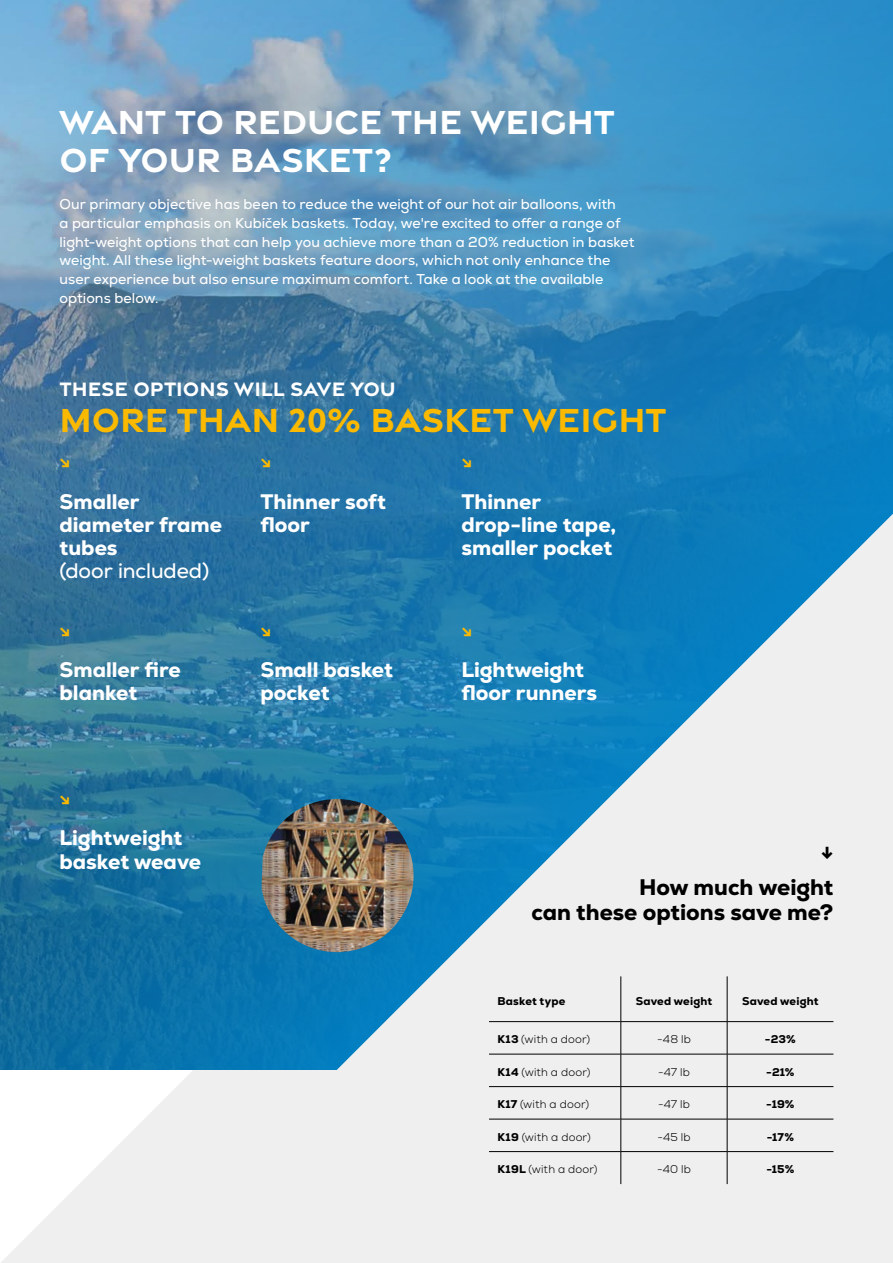
<style>
.page{position:relative;width:893px;height:1263px;background:#fff}
.page>*{position:absolute;margin:0;border:0;box-sizing:border-box;transform-origin:0 0}
.t1{font:700 36px/37.3px "Gravesend Sans";letter-spacing:-.005em;color:#fff}
.t2{font:700 36px "Gravesend Sans";color:#fbba00}
.t3{font:800 22.5px/34px "Nexa";color:#000;text-align:right}
.t4{font:800 21px/23.2px "Nexa";color:#fff}
.t5{font:700 21px "Gravesend Sans";color:#fff}
.t6{font:21px "Nexa";letter-spacing:-.005em;color:#fff}
.t7{font:700 21px "Nexa";color:#fbba00}
.t8{font:14.25px/18.8px "Nexa";letter-spacing:.005em;color:#fff}
.t9{font:300 11.25px "Nexa";letter-spacing:.015em;color:#000}
.t10{font:800 11.25px "Nexa";letter-spacing:.02em;color:#000}
.s1{font-weight:800}
</style>
<div class="page">
<svg style="left:1px;top:1070px;width:892px;height:193px;fill:#efefef"></svg>
<img style="left:0;top:0;width:893px;height:1070px">
<svg style="left:286px;top:514px;width:607px;height:607px;fill:#efefef"></svg>
<img style="left:262px;top:799px;width:152px;height:153px">
<hr style="left:621px;top:976px;width:1px;height:45px;background:#000">
<hr style="left:727px;top:976px;width:1px;height:45px;background:#000">
<hr style="left:489px;top:1021px;width:132px;height:1px;background:#000">
<hr style="left:621px;top:1021px;width:106px;height:1px;background:#000">
<hr style="left:621px;top:1022px;width:1px;height:32px;background:#000">
<hr style="left:727px;top:1021px;width:106px;height:1px;background:#000">
<hr style="left:727px;top:1022px;width:1px;height:32px;background:#000">
<hr style="left:489px;top:1054px;width:132px;height:1px;background:#000">
<hr style="left:621px;top:1054px;width:106px;height:1px;background:#000">
<hr style="left:621px;top:1054px;width:1px;height:32px;background:#000">
<hr style="left:727px;top:1054px;width:106px;height:1px;background:#000">
<hr style="left:727px;top:1054px;width:1px;height:32px;background:#000">
<hr style="left:489px;top:1086px;width:132px;height:1px;background:#000">
<hr style="left:621px;top:1086px;width:106px;height:1px;background:#000">
<hr style="left:621px;top:1087px;width:1px;height:32px;background:#000">
<hr style="left:727px;top:1086px;width:106px;height:1px;background:#000">
<hr style="left:727px;top:1087px;width:1px;height:32px;background:#000">
<hr style="left:621px;top:1119px;width:1px;height:32px;background:#000">
<hr style="left:727px;top:1119px;width:1px;height:32px;background:#000">
<hr style="left:621px;top:1152px;width:1px;height:32px;background:#000">
<hr style="left:727px;top:1152px;width:1px;height:32px;background:#000">
<hr style="left:489px;top:1119px;width:132px;height:1px;background:#000">
<hr style="left:621px;top:1119px;width:106px;height:1px;background:#000">
<hr style="left:727px;top:1119px;width:106px;height:1px;background:#000">
<hr style="left:489px;top:1151px;width:132px;height:1px;background:#000">
<hr style="left:621px;top:1151px;width:106px;height:1px;background:#000">
<hr style="left:727px;top:1151px;width:106px;height:1px;background:#000">
<h1 class="t1" style="left:60px;top:102px;width:557px">WANT TO REDUCE THE WEIGHT<br>OF YOUR BASKET?</h1>
<p class="t8" style="left:60px;top:195px;width:576px">Our primary objective has been to reduce the weight of our hot air balloons, with<br>a particular emphasis on Kubíček baskets. Today, we're excited to offer a range of light-weight options that can help you achieve more than a 20% reduction in basket weight. All these light-weight baskets feature doors, which not only enhance the user experience but also ensure maximum comfort. Take a look at the available options below.</p>
<h3 class="t5" style="left:60px;top:375px;width:338px">THESE OPTIONS WILL SAVE YOU</h3>
<h1 class="t2" style="left:60px;top:397px;width:608px">MORE THAN 20% BASKET WEIGHT</h1>
<h3 class="t7" style="left:60px;top:451px;width:12px">↘</h3>
<h3 class="t4" style="left:60px;top:489px;width:164px">Smaller diameter frame tubes</h3>
<h3 class="t6" style="left:60px;top:558px;width:151px">(door included)</h3>
<h3 class="t7" style="left:260px;top:451px;width:12px">↘</h3>
<h3 class="t4" style="left:260px;top:489px;width:127px">Thinner soft floor</h3>
<h3 class="t7" style="left:461px;top:451px;width:12px">↘</h3>
<h3 class="t4" style="left:461px;top:489px;width:156px">Thinner drop-line tape, smaller pocket</h3>
<h3 class="t7" style="left:60px;top:619px;width:12px">↘</h3>
<h3 class="t4" style="left:60px;top:658px;width:123px">Smaller fire blanket</h3>
<h3 class="t7" style="left:60px;top:787px;width:12px">↘</h3>
<h3 class="t4" style="left:60px;top:826px;width:143px">Lightweight basket weave</h3>
<h3 class="t7" style="left:260px;top:619px;width:12px">↘</h3>
<h3 class="t4" style="left:260px;top:658px;width:134px">Small basket pocket</h3>
<h3 class="t7" style="left:461px;top:619px;width:12px">↘</h3>
<h3 class="t4" style="left:461px;top:658px;width:137px">Lightweight floor runners</h3>
<h2 class="t3" style="left:639px;top:836px;width:196px">↓<br>How much weight</h2>
<h2 class="t3" style="left:531px;top:895px;width:304px">can these options save me?</h2>
<p class="t10" style="left:497px;top:993px;width:69px">Basket type</p>
<p class="t10" style="left:636px;top:993px;width:78px">Saved weight</p>
<p class="t10" style="left:742px;top:993px;width:78px">Saved weight</p>
<p class="t9" style="left:497px;top:1033px;width:94px"><span class="s1">K13</span> (with a door)</p>
<p class="t9" style="left:657px;top:1033px;width:35px">-48 lb</p>
<p class="t10" style="left:765px;top:1032px;width:33px">-23%</p>
<p class="t9" style="left:497px;top:1065px;width:94px"><span class="s1">K14</span> (with a door)</p>
<p class="t9" style="left:658px;top:1065px;width:33px">-47 lb</p>
<p class="t10" style="left:766px;top:1065px;width:30px">-21%</p>
<p class="t9" style="left:497px;top:1098px;width:93px"><span class="s1">K17</span> (with a door)</p>
<p class="t9" style="left:658px;top:1098px;width:33px">-47 lb</p>
<p class="t10" style="left:766px;top:1097px;width:30px">-19%</p>
<p class="t9" style="left:497px;top:1130px;width:95px"><span class="s1">K19</span> (with a door)</p>
<p class="t9" style="left:657px;top:1130px;width:35px">-45 lb</p>
<p class="t10" style="left:767px;top:1130px;width:29px">-17%</p>
<p class="t9" style="left:497px;top:1163px;width:101px"><span class="s1">K19L</span> (with a door)</p>
<p class="t9" style="left:657px;top:1163px;width:35px">-40 lb</p>
<p class="t10" style="left:766px;top:1162px;width:29px">-15%</p>
</div>
